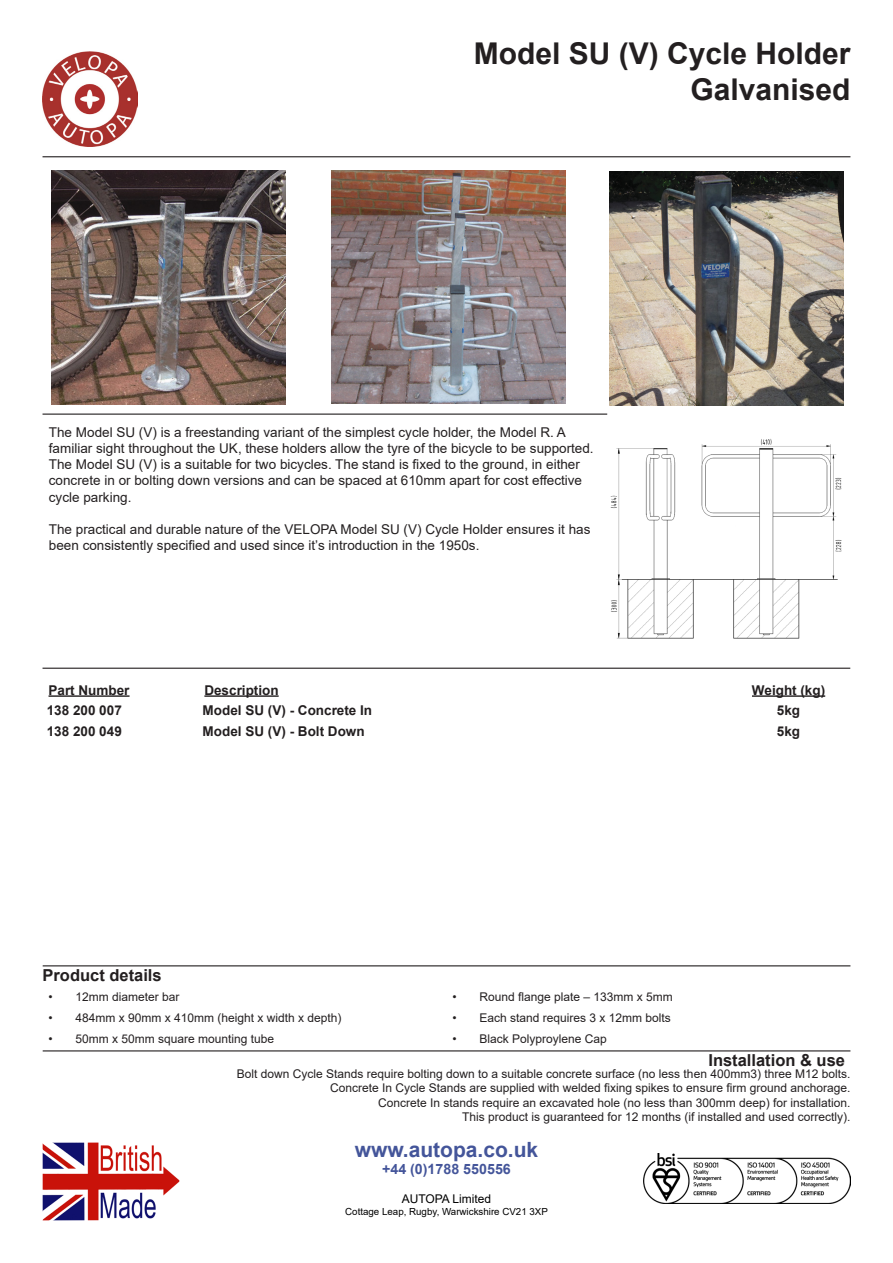
<style>
.page{position:relative;width:893px;height:1263px;background:#fff}
.page>*{position:absolute;margin:0;border:0;box-sizing:border-box;transform-origin:0 0}
.t1{font:700 30px "Arial";color:#231f20}
.t2{font:700 21px "Arial";color:#44559a}
.t3{font:700 16.5px "Arial";color:#231f20}
.t4{font:700 14.25px "Arial";color:#44559a}
.t5{font:13.5px/16.2px "Arial";color:#231f20}
.t6{font:700 13.5px "Arial";color:#231f20}
.t7{font:12px "Arial";color:#231f20}
.t8{font:12px "Arial";color:#000}
.t9{font:9.75px "Arial";color:#000}
</style>
<div class="page">
<img style="left:644px;top:1154px;width:206px;height:49px">
<img style="left:43px;top:1142px;width:136px;height:78px">
<img style="left:42px;top:51px;width:95px;height:95px">
<hr style="left:43px;top:156px;width:807px;height:1px;background:#231f20">
<hr style="left:43px;top:414px;width:564px;height:1px;background:#231f20">
<img style="left:52px;top:170px;width:234px;height:234px">
<img style="left:332px;top:170px;width:234px;height:234px">
<hr style="left:49px;top:695px;width:81px;height:2px;background:#231f20">
<hr style="left:204px;top:695px;width:75px;height:2px;background:#231f20">
<hr style="left:752px;top:695px;width:73px;height:2px;background:#231f20">
<img style="left:610px;top:171px;width:233px;height:234px">
<img style="left:610px;top:439px;width:232px;height:200px">
<hr style="left:43px;top:668px;width:807px;height:1px;background:#231f20">
<hr style="left:43px;top:965px;width:807px;height:1px;background:#231f20">
<hr style="left:43px;top:1050px;width:807px;height:1px;background:#231f20">
<p class="t1" style="left:474px;top:33px;width:378px">Model SU (V) Cycle Holder</p>
<p class="t1" style="left:690px;top:69px;width:162px">Galvanised</p>
<p class="t5" style="left:49px;top:424px;width:546px">The Model SU (V) is a freestanding variant of the simplest cycle holder, the Model R. A familiar sight throughout the UK, these holders allow the tyre of the bicycle to be supported.<br>The Model SU (V) is a suitable for two bicycles. The stand is fixed to the ground, in either concrete in or bolting down versions and can be spaced at 610mm apart for cost effective cycle parking.</p>
<p class="t5" style="left:49px;top:521px;width:543px">The practical and durable nature of the VELOPA Model SU (V) Cycle Holder ensures it has been consistently specified and used since it’s introduction in the 1950s.</p>
<p class="t6" style="left:49px;top:680px;width:83px">Part Number</p>
<p class="t6" style="left:204px;top:680px;width:76px">Description</p>
<p class="t6" style="left:752px;top:680px;width:75px">Weight (kg)</p>
<p class="t6" style="left:47px;top:700px;width:77px">138 200 007</p>
<p class="t6" style="left:203px;top:700px;width:171px">Model SU (V) - Concrete In</p>
<p class="t6" style="left:777px;top:700px;width:25px">5kg</p>
<p class="t6" style="left:47px;top:722px;width:77px">138 200 049</p>
<p class="t6" style="left:203px;top:722px;width:164px">Model SU (V) - Bolt Down</p>
<p class="t6" style="left:777px;top:722px;width:25px">5kg</p>
<p class="t3" style="left:43px;top:963px;width:121px">Product details</p>
<p class="t7" style="left:49px;top:989px;width:133px">• 12mm diameter bar</p>
<p class="t7" style="left:452px;top:989px;width:222px">• Round flange plate – 133mm x 5mm</p>
<p class="t7" style="left:49px;top:1009px;width:295px">• 484mm x 90mm x 410mm (height x width x depth)</p>
<p class="t7" style="left:452px;top:1009px;width:220px">• Each stand requires 3 x 12mm bolts</p>
<p class="t7" style="left:49px;top:1030px;width:227px">• 50mm x 50mm square mounting tube</p>
<p class="t7" style="left:452px;top:1030px;width:156px">• Black Polyproylene Cap</p>
<p class="t3" style="left:708px;top:1048px;width:138px">Installation &amp; use</p>
<p class="t7" style="left:237px;top:1065px;width:615px">Bolt down Cycle Stands require bolting down to a suitable concrete surface (no less then 400mm3) three M12 bolts.</p>
<p class="t7" style="left:330px;top:1080px;width:522px">Concrete In Cycle Stands are supplied with welded fixing spikes to ensure firm ground anchorage.</p>
<p class="t7" style="left:378px;top:1094px;width:474px">Concrete In stands require an excavated hole (no less than 300mm deep) for installation.</p>
<p class="t7" style="left:462px;top:1108px;width:390px">This product is guaranteed for 12 months (if installed and used correctly).</p>
<p class="t2" style="left:355px;top:1135px;width:185px">www.autopa.co.uk</p>
<p class="t4" style="left:382px;top:1159px;width:130px">+44 (0)1788 550556</p>
<p class="t8" style="left:402px;top:1190px;width:91px">AUTOPA Limited</p>
<p class="t9" style="left:345px;top:1204px;width:204px">Cottage Leap, Rugby, Warwickshire CV21 3XP</p>
</div>
